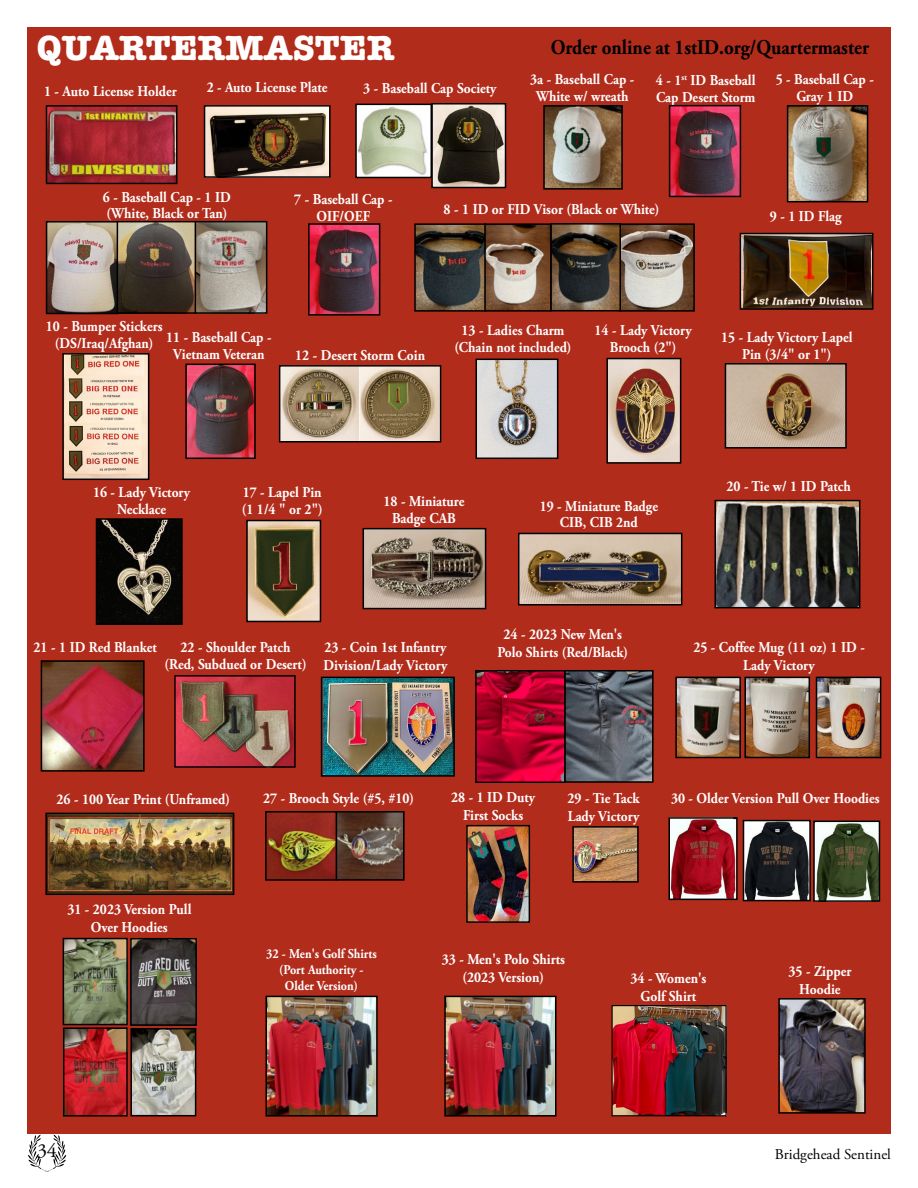
<style>
.page{position:relative;width:918px;height:1188px;background:#fff}
.page>*{position:absolute;margin:0;border:0;box-sizing:border-box;transform-origin:0 0}
.t1{font:700 36px "American Typewriter";color:#fff}
.t2{font:700 21px "Adobe Garamond Pro";color:#000;scale:.9 1}
.t3{font:19.95px "Adobe Garamond Pro";color:#000}
.t4{font:700 15px/16.6px "Adobe Garamond Pro";color:#fff;text-align:center;scale:.9 1}
.t5{font:15px "Adobe Garamond Pro";color:#000}
.t6{font:700 13.5px/16.2px "Adobe Garamond Pro";color:#fff;text-align:center;scale:.9 1}
</style>
<div class="page">
<svg style="left:28px;top:1135px;width:38px;height:37px"></svg>
<div style="left:27px;top:27px;width:864px;height:1107px;background:#b22c1c"></div>
<img style="left:521px;top:536px;width:158px;height:67px">
<div style="left:518px;top:533px;width:164px;height:73px;border:2px solid #000"></div>
<img style="left:366px;top:531px;width:117px;height:75px">
<div style="left:363px;top:528px;width:123px;height:81px;border:2px solid #000"></div>
<img style="left:99px;top:521px;width:81px;height:101px">
<div style="left:96px;top:518px;width:87px;height:107px;border:2px solid #000"></div>
<img style="left:479px;top:362px;width:76px;height:94px">
<div style="left:476px;top:359px;width:82px;height:100px;border:2px solid #000"></div>
<img style="left:609px;top:361px;width:69px;height:100px">
<div style="left:606px;top:358px;width:75px;height:106px;border:2px solid #000"></div>
<img style="left:728px;top:366px;width:116px;height:80px">
<div style="left:725px;top:363px;width:122px;height:86px;border:2px solid #000"></div>
<img style="left:49px;top:108px;width:125px;height:73px">
<div style="left:46px;top:105px;width:131px;height:79px;border:2px solid #000"></div>
<img style="left:358px;top:107px;width:71px;height:68px">
<div style="left:355px;top:104px;width:77px;height:74px;border:2px solid #000"></div>
<img style="left:672px;top:108px;width:66px;height:86px">
<div style="left:669px;top:105px;width:72px;height:92px;border:2px solid #000"></div>
<img style="left:49px;top:224px;width:145px;height:87px">
<div style="left:46px;top:221px;width:73px;height:93px;border:2px solid #000"></div>
<div style="left:117px;top:221px;width:80px;height:93px;border:2px solid #000"></div>
<img style="left:177px;top:678px;width:116px;height:87px">
<div style="left:174px;top:675px;width:122px;height:93px;border:2px solid #000"></div>
<img style="left:48px;top:816px;width:183px;height:76px">
<div style="left:45px;top:813px;width:189px;height:82px;border:2px solid #000"></div>
<img style="left:678px;top:680px;width:60px;height:75px">
<div style="left:675px;top:677px;width:66px;height:81px;border:2px solid #000"></div>
<img style="left:747px;top:680px;width:60px;height:75px">
<div style="left:744px;top:677px;width:66px;height:81px;border:2px solid #000"></div>
<img style="left:819px;top:680px;width:59px;height:75px">
<div style="left:816px;top:677px;width:65px;height:81px;border:2px solid #000"></div>
<img style="left:282px;top:368px;width:156px;height:71px">
<div style="left:279px;top:365px;width:162px;height:77px;border:2px solid #000"></div>
<img style="left:44px;top:663px;width:98px;height:106px">
<div style="left:41px;top:660px;width:104px;height:112px;border:2px solid #000"></div>
<img style="left:743px;top:236px;width:127px;height:71px">
<div style="left:740px;top:233px;width:133px;height:77px;border:2px solid #000"></div>
<img style="left:469px;top:828px;width:58px;height:92px">
<div style="left:466px;top:825px;width:64px;height:98px;border:2px solid #000"></div>
<img style="left:249px;top:523px;width:69px;height:96px">
<div style="left:246px;top:520px;width:75px;height:102px;border:2px solid #000"></div>
<img style="left:65px;top:356px;width:81px;height:121px">
<div style="left:62px;top:353px;width:87px;height:127px;border:2px solid #000"></div>
<img style="left:207px;top:108px;width:121px;height:67px">
<div style="left:204px;top:105px;width:127px;height:73px;border:2px solid #000"></div>
<img style="left:324px;top:680px;width:128px;height:94px">
<div style="left:321px;top:677px;width:134px;height:100px;border:2px solid #000"></div>
<img style="left:672px;top:820px;width:63px;height:77px">
<div style="left:669px;top:817px;width:69px;height:83px;border:2px solid #000"></div>
<img style="left:816px;top:824px;width:61px;height:75px">
<div style="left:813px;top:821px;width:67px;height:81px;border:2px solid #000"></div>
<img style="left:746px;top:823px;width:62px;height:75px">
<div style="left:743px;top:820px;width:68px;height:81px;border:2px solid #000"></div>
<img style="left:614px;top:1007px;width:111px;height:107px">
<div style="left:612px;top:1005px;width:115px;height:111px;border:1px solid #000"></div>
<img style="left:417px;top:226px;width:275px;height:83px">
<div style="left:414px;top:223px;width:72px;height:89px;border:2px solid #000"></div>
<div style="left:619px;top:223px;width:76px;height:89px;border:2px solid #000"></div>
<img style="left:575px;top:829px;width:61px;height:51px">
<div style="left:572px;top:826px;width:67px;height:57px;border:2px solid #000"></div>
<img style="left:781px;top:1001px;width:82px;height:110px">
<div style="left:778px;top:998px;width:88px;height:116px;border:2px solid #000"></div>
<img style="left:434px;top:106px;width:69px;height:79px">
<div style="left:431px;top:103px;width:75px;height:85px;border:2px solid #000"></div>
<img style="left:546px;top:108px;width:74px;height:79px">
<div style="left:543px;top:105px;width:80px;height:85px;border:2px solid #000"></div>
<img style="left:790px;top:108px;width:75px;height:91px">
<div style="left:787px;top:105px;width:81px;height:97px;border:2px solid #000"></div>
<img style="left:198px;top:224px;width:66px;height:87px">
<div style="left:195px;top:221px;width:72px;height:93px;border:2px solid #000"></div>
<img style="left:311px;top:226px;width:66px;height:87px">
<div style="left:308px;top:223px;width:72px;height:93px;border:2px solid #000"></div>
<div style="left:484px;top:223px;width:68px;height:89px;border:2px solid #000"></div>
<div style="left:550px;top:223px;width:71px;height:89px;border:2px solid #000"></div>
<img style="left:188px;top:367px;width:65px;height:89px">
<div style="left:185px;top:364px;width:71px;height:95px;border:2px solid #000"></div>
<img style="left:718px;top:503px;width:139px;height:102px">
<div style="left:715px;top:500px;width:145px;height:108px;border:2px solid #000"></div>
<img style="left:268px;top:814px;width:134px;height:64px">
<div style="left:336px;top:811px;width:69px;height:70px;border:2px solid #000"></div>
<div style="left:265px;top:811px;width:72px;height:70px;border:2px solid #000"></div>
<img style="left:133px;top:941px;width:61px;height:82px">
<div style="left:130px;top:938px;width:67px;height:88px;border:2px solid #000"></div>
<img style="left:66px;top:941px;width:59px;height:81px">
<div style="left:63px;top:938px;width:65px;height:87px;border:2px solid #000"></div>
<img style="left:66px;top:1030px;width:59px;height:84px">
<div style="left:63px;top:1027px;width:65px;height:90px;border:2px solid #000"></div>
<img style="left:133px;top:1031px;width:60px;height:82px">
<div style="left:130px;top:1028px;width:66px;height:88px;border:2px solid #000"></div>
<img style="left:268px;top:999px;width:107px;height:115px">
<div style="left:265px;top:996px;width:113px;height:121px;border:2px solid #000"></div>
<img style="left:447px;top:999px;width:106px;height:115px">
<div style="left:444px;top:996px;width:112px;height:121px;border:2px solid #000"></div>
<img style="left:478px;top:673px;width:173px;height:107px">
<div style="left:564px;top:670px;width:90px;height:113px;border:2px solid #000"></div>
<div style="left:475px;top:670px;width:91px;height:113px;border:2px solid #000"></div>
<h1 class="t1" style="left:37px;top:17px;width:359px">QUARTERMASTER</h1>
<p class="t4" style="left:44px;top:83px;width:149px">1 - Auto License Holder</p>
<p class="t4" style="left:207px;top:79px;width:136px">2 - Auto License Plate</p>
<p class="t4" style="left:363px;top:80px;width:150px">3 - Baseball Cap Society</p>
<h2 class="t2" style="left:551px;top:35px;width:355px">Order online at 1stID.org/Quartermaster</h2>
<p class="t4" style="left:656px;top:72px;width:112px">4 - 1<sup>st</sup> ID Baseball</p>
<p class="t4" style="left:530px;top:72px;width:117px">3a - Baseball Cap -<br>White w/ wreath</p>
<p class="t4" style="left:776px;top:71px;width:111px">5 - Baseball Cap -<br>Gray 1 ID</p>
<p class="t4" style="left:656px;top:89px;width:112px">Cap Desert Storm</p>
<p class="t4" style="left:103px;top:189px;width:144px;text-align:left">6 - Baseball Cap - 1 ID (White, Black or Tan)</p>
<p class="t4" style="left:294px;top:191px;width:111px">7 - Baseball Cap -<br>OIF/OEF</p>
<p class="t4" style="left:444px;top:201px;width:242px">8 - 1 ID or FID Visor (Black or White)</p>
<p class="t4" style="left:770px;top:208px;width:81px">9 - 1 ID Flag</p>
<p class="t4" style="left:55px;top:318px;width:242px;text-align:left;text-indent:-9px">10 - Bumper Stickers<br>(DS/Iraq/Afghan) 11 - Baseball Cap -</p>
<p class="t4" style="left:173px;top:346px;width:103px">Vietnam Veteran</p>
<p class="t4" style="left:295px;top:347px;width:146px">12 - Desert Storm Coin</p>
<p class="t4" style="left:454px;top:323px;width:132px">13 - Ladies Charm (Chain not included)</p>
<p class="t4" style="left:595px;top:323px;width:109px">14 - Lady Victory<br>Brooch (2")</p>
<p class="t4" style="left:721px;top:330px;width:147px">15 - Lady Victory Lapel<br>Pin (3/4" or 1")</p>
<p class="t4" style="left:93px;top:484px;width:109px">16 - Lady Victory<br>Necklace</p>
<p class="t4" style="left:242px;top:484px;width:91px;text-align:left">17 - Lapel Pin (1 1/4 " or 2")</p>
<p class="t4" style="left:383px;top:493px;width:91px">18 - Miniature<br>Badge CAB</p>
<p class="t4" style="left:540px;top:498px;width:133px">19 - Miniature Badge<br>CIB, CIB 2nd</p>
<p class="t4" style="left:726px;top:478px;width:140px">20 - Tie w/ 1 ID Patch</p>
<p class="t4" style="left:33px;top:639px;width:139px">21 - 1 ID Red Blanket</p>
<p class="t4" style="left:324px;top:639px;width:139px;line-height:18px;text-align:left">23 - Coin 1st Infantry<br>Division/Lady Victory</p>
<p class="t4" style="left:165px;top:639px;width:159px">22 - Shoulder Patch (Red, Subdued or Desert)</p>
<p class="t4" style="left:497px;top:625px;width:147px;line-height:18px">24 - 2023 New Men's<br>Polo Shirts (Red/Black)</p>
<p class="t4" style="left:693px;top:639px;width:192px;line-height:18px">25 - Coffee Mug (11 oz) 1 ID -<br>Lady Victory</p>
<p class="t4" style="left:57px;top:792px;width:194px">26 - 100 Year Print (Unframed)</p>
<p class="t4" style="left:263px;top:791px;width:169px">27 - Brooch Style (#5, #10)</p>
<p class="t4" style="left:451px;top:788px;width:95px;line-height:18px">28 - 1 ID Duty<br>First Socks</p>
<p class="t4" style="left:568px;top:790px;width:81px;line-height:18px;text-align:left">29 - Tie Tack<br>Lady Victory</p>
<p class="t4" style="left:671px;top:790px;width:233px">30 - Older Version Pull Over Hoodies</p>
<p class="t4" style="left:67px;top:900px;width:139px;line-height:18px">31 - 2023 Version Pull<br>Over Hoodies</p>
<p class="t6" style="left:266px;top:945px;width:124px">32 - Men's Golf Shirts (Port Authority -<br>Older Version)</p>
<p class="t4" style="left:442px;top:950px;width:138px;line-height:18px">33 - Men's Polo Shirts (2023 Version)</p>
<p class="t4" style="left:631px;top:970px;width:86px;line-height:18px">34 - Women's<br>Golf Shirt</p>
<p class="t4" style="left:788px;top:963px;width:71px;line-height:18px">35 - Zipper<br>Hoodie</p>
<h3 class="t3" style="left:37px;top:1139px;width:21px">34</h3>
<p class="t5" style="left:775px;top:1145px;width:118px">Bridgehead Sentinel</p>
</div>
